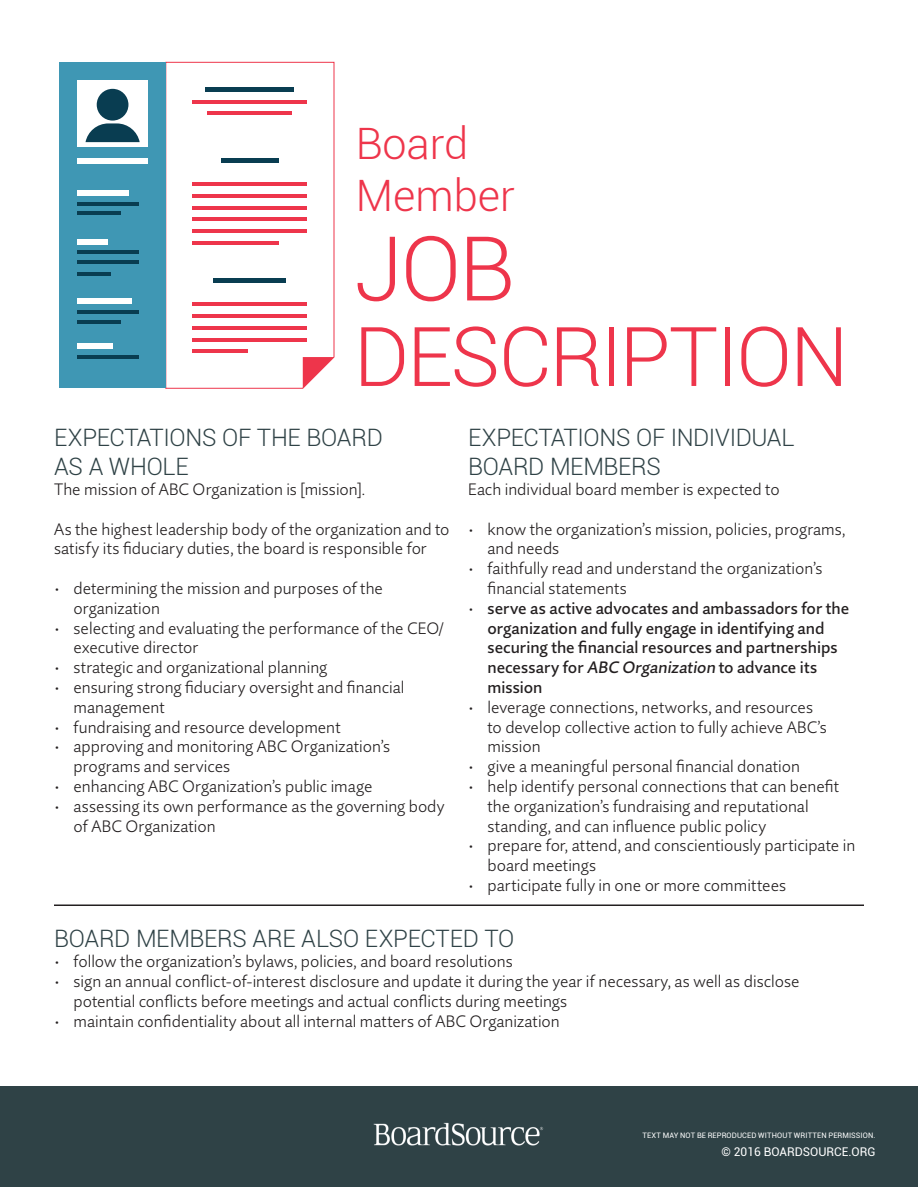
<style>
.page{position:relative;width:918px;height:1188px;background:#fff}
.page>*{position:absolute;margin:0;border:0;box-sizing:border-box;transform-origin:0 0}
.t1{font:300 89.55px "Roboto";color:#ee354b}
.t2{font:300 82.5px "Roboto";letter-spacing:-.025em;color:#ee354b}
.t3{font:300 43.35px "Roboto";color:#ee354b}
.t4{font:300 24px/28.8px "Roboto";letter-spacing:-.015em;color:#2f4246}
.t5{font:300 16.5px/19.8px "Quire Sans Pro";color:#231f20}
.t6{font:500 16.5px/19.8px "Quire Sans Pro";color:#231f20}
.t7{font:12px "Roboto";color:#fff}
.t8{font:7.5px "Roboto";letter-spacing:.015em;color:#fff}
.s1{font-weight:300}
</style>
<div class="page">
<div style="left:0;top:1087px;width:918px;height:100px;background:#2f4246"></div>
<img style="left:374px;top:1122px;width:170px;height:24px">
<hr style="left:54px;top:904px;width:810px;height:2px;background:#231f20">
<svg style="left:165px;top:62px;width:169px;height:327px"></svg>
<svg style="left:303px;top:357px;width:31px;height:31px"></svg>
<div style="left:59px;top:62px;width:107px;height:326px;background:#3f97b4"></div>
<div style="left:77px;top:81px;width:71px;height:66px;background:#fff"></div>
<div style="left:77px;top:158px;width:71px;height:6px;background:#fff"></div>
<div style="left:77px;top:190px;width:51px;height:6px;background:#fff"></div>
<div style="left:206px;top:87px;width:88px;height:5px;background:#093d51"></div>
<hr style="left:77px;top:212px;width:44px;height:3px;background:#093d51">
<hr style="left:192px;top:100px;width:115px;height:3px;background:#ee354b">
<hr style="left:208px;top:111px;width:84px;height:4px;background:#ee354b">
<div style="left:221px;top:158px;width:58px;height:5px;background:#093d51"></div>
<hr style="left:192px;top:182px;width:115px;height:4px;background:#ee354b">
<hr style="left:192px;top:194px;width:115px;height:3px;background:#ee354b">
<hr style="left:192px;top:206px;width:115px;height:3px;background:#ee354b">
<hr style="left:192px;top:218px;width:115px;height:3px;background:#ee354b">
<hr style="left:192px;top:229px;width:115px;height:4px;background:#ee354b">
<hr style="left:192px;top:241px;width:87px;height:4px;background:#ee354b">
<div style="left:214px;top:278px;width:72px;height:5px;background:#093d51"></div>
<hr style="left:192px;top:302px;width:115px;height:4px;background:#ee354b">
<hr style="left:192px;top:314px;width:115px;height:4px;background:#ee354b">
<hr style="left:192px;top:326px;width:115px;height:3px;background:#ee354b">
<hr style="left:192px;top:338px;width:115px;height:3px;background:#ee354b">
<hr style="left:192px;top:350px;width:56px;height:3px;background:#ee354b">
<div style="left:77px;top:239px;width:31px;height:5px;background:#fff"></div>
<hr style="left:77px;top:251px;width:62px;height:3px;background:#093d51">
<hr style="left:77px;top:202px;width:62px;height:4px;background:#093d51">
<hr style="left:77px;top:272px;width:34px;height:4px;background:#093d51">
<hr style="left:77px;top:261px;width:62px;height:3px;background:#093d51">
<div style="left:77px;top:298px;width:55px;height:6px;background:#fff"></div>
<hr style="left:77px;top:310px;width:62px;height:3px;background:#093d51">
<hr style="left:77px;top:320px;width:44px;height:3px;background:#093d51">
<div style="left:77px;top:343px;width:36px;height:6px;background:#fff"></div>
<hr style="left:77px;top:355px;width:62px;height:4px;background:#093d51">
<div style="left:97px;top:89px;width:31px;height:32px;background:#093d51;border-radius:50%"></div>
<svg style="left:86px;top:123px;width:54px;height:19px"></svg>
<p class="t3" style="left:356px;top:114px;width:114px">Board</p>
<p class="t3" style="left:356px;top:166px;width:161px">Member</p>
<p class="t1" style="left:354px;top:207px;width:162px">JOB</p>
<p class="t2" style="left:354px;top:300px;width:496px">DESCRIPTION</p>
<p class="t4" style="left:54px;top:423px;width:330px">EXPECTATIONS OF THE BOARD<br>AS A WHOLE</p>
<p class="t5" style="left:54px;top:479px;width:313px">The mission of ABC Organization is [mission].</p>
<p class="t5" style="left:54px;top:519px;width:397px">As the highest leadership body of the organization and to satisfy its fiduciary duties, the board is responsible for</p>
<p class="t5" style="left:74px;top:578px;width:311px;text-indent:-20px">• determining the mission and purposes of the organization</p>
<p class="t5" style="left:74px;top:618px;width:372px;text-indent:-20px">• selecting and evaluating the performance of the CEO/ executive director</p>
<p class="t5" style="left:54px;top:657px;width:275px">• strategic and organizational planning</p>
<p class="t5" style="left:74px;top:677px;width:332px;text-indent:-20px">• ensuring strong fiduciary oversight and financial management</p>
<p class="t5" style="left:54px;top:717px;width:288px">• fundraising and resource development</p>
<p class="t5" style="left:74px;top:737px;width:318px;text-indent:-20px">• approving and monitoring ABC Organization’s programs and services</p>
<p class="t5" style="left:54px;top:776px;width:320px">• enhancing ABC Organization’s public image</p>
<p class="t5" style="left:74px;top:796px;width:373px;text-indent:-20px">• assessing its own performance as the governing body of ABC Organization</p>
<p class="t4" style="left:468px;top:423px;width:328px">EXPECTATIONS OF INDIVIDUAL<br>BOARD MEMBERS</p>
<p class="t5" style="left:468px;top:479px;width:313px">Each individual board member is expected to</p>
<p class="t5" style="left:488px;top:519px;width:360px;text-indent:-20px">• know the organization’s mission, policies, programs, and needs</p>
<p class="t5" style="left:488px;top:558px;width:337px;text-indent:-20px">• faithfully read and understand the organization’s financial statements</p>
<p class="t6" style="left:488px;top:598px;width:363px;text-indent:-20px"><span class="s1">•</span> serve as active advocates and ambassadors for the organization and fully engage in identifying and securing the financial resources and partnerships necessary for ABC Organization to advance its mission</p>
<p class="t5" style="left:488px;top:697px;width:341px;text-indent:-20px">• leverage connections, networks, and resources to develop collective action to fully achieve ABC’s mission</p>
<p class="t5" style="left:468px;top:756px;width:334px">• give a meaningful personal financial donation</p>
<p class="t5" style="left:488px;top:776px;width:353px;text-indent:-20px">• help identify personal connections that can benefit the organization’s fundraising and reputational standing, and can influence public policy</p>
<p class="t5" style="left:488px;top:836px;width:369px;text-indent:-20px">• prepare for, attend, and conscientiously participate in board meetings</p>
<p class="t5" style="left:468px;top:875px;width:320px">• participate fully in one or more committees</p>
<p class="t4" style="left:54px;top:924px;width:462px">BOARD MEMBERS ARE ALSO EXPECTED TO</p>
<p class="t5" style="left:54px;top:951px;width:460px">• follow the organization’s bylaws, policies, and board resolutions</p>
<p class="t5" style="left:74px;top:971px;width:728px;text-indent:-20px">• sign an annual conflict-of-interest disclosure and update it during the year if necessary, as well as disclose potential conflicts before meetings and actual conflicts during meetings</p>
<p class="t5" style="left:54px;top:1011px;width:507px">• maintain confidentiality about all internal matters of ABC Organization</p>
<p class="t8" style="left:642px;top:1130px;width:235px">TEXT MAY NOT BE REPRODUCED WITHOUT WRITTEN PERMISSION.</p>
<p class="t7" style="left:721px;top:1143px;width:156px">© 2016 BOARDSOURCE.ORG</p>
</div>
